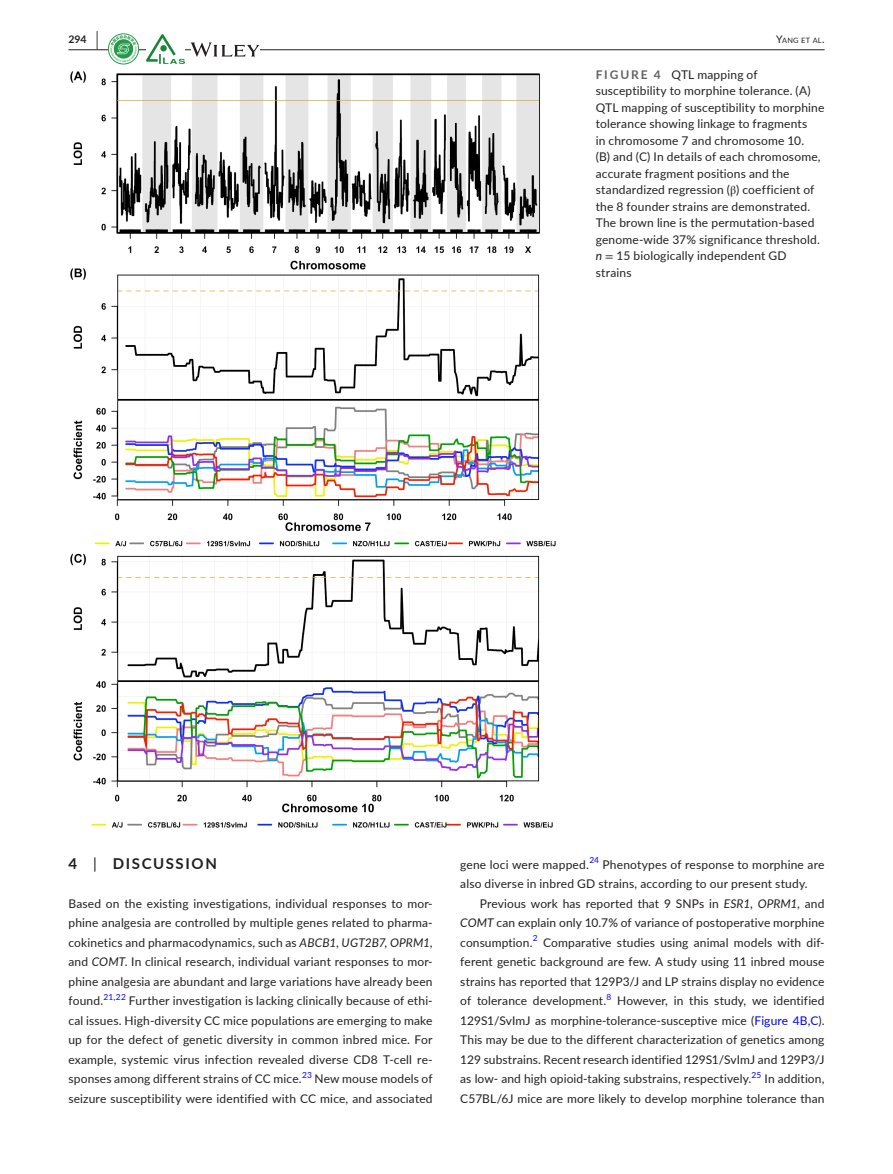
<style>
.page{position:relative;width:893px;height:1174px;background:#fff}
.page>*{position:absolute;margin:0;border:0;box-sizing:border-box;transform-origin:0 0}
.t1{font:700 15px "Lato";letter-spacing:.11em;color:#231f20}
.t2{font:12px/19.5px "Lato";letter-spacing:.015em;color:#231f20;text-align:justify}
.t3{font:700 10.5px "Lato";color:#231f20}
.t4{font:8.4px "Lato";color:#00f}
.t5{font:7.35px "Lato";letter-spacing:.03em;color:#231f20}
.s1{font-size:19.5px}
.s2{font-size:10.5px}
.s3{font-weight:700;color:#636366}
.s4{font-family:"STIX"}
.s5{font-style:italic}
.s6{font-weight:400}
.s7{color:#00f}
</style>
<div class="page">
<hr style="left:68px;top:49px;width:756px;height:1px;background:#231f20">
<svg style="left:191px;top:42px;width:68px;height:15px"></svg>
<img style="left:146px;top:34px;width:38px;height:30px">
<svg style="left:108px;top:34px;width:31px;height:30px"></svg>
<div style="left:108px;top:34px;width:31px;height:30px;border:1px solid #239b49;border-radius:50%"></div>
<svg style="left:110px;top:35px;width:27px;height:27px"></svg>
<img style="left:70px;top:71px;width:486px;height:757px">
<p class="t3" style="left:68px;top:31px;width:31px">294 <span class="s1">|</span></p>
<p class="t5" style="left:776px;top:35px;width:50px"><span class="s2">Y</span>ANG ET AL<span class="s2">.</span></p>
<p class="t2" style="left:596px;top:66px;width:230px;line-height:16.5px;text-align:left"><span class="s3">FIGURE 4</span> QTL mapping of susceptibility to morphine tolerance. (A)<br>QTL mapping of susceptibility to morphine tolerance showing linkage to fragments<br>in chromosome 7 and chromosome 10.<br>(B) and (C) In details of each chromosome, accurate fragment positions and the standardized regression (<span class="s4">β</span>) coefficient of the 8 founder strains are demonstrated.<br>The brown line is the permutation-based genome-wide 37% significance threshold. <span class="s5">n</span> <span class="s4">=</span> 15 biologically independent GD strains</p>
<p class="t1" style="left:68px;top:852px;width:150px">4 <span class="s6">|</span> DISCUSSION</p>
<p class="t2" style="left:68px;top:893px;width:366px">Based on the existing investigations, individual responses to mor&shy;phine analgesia are controlled by multiple genes related to pharma&shy;cokinetics and pharmacodynamics, such as <span class="s5">ABCB1</span>, <span class="s5">UGT2B7</span>, <span class="s5">OPRM1</span>, and <span class="s5">COMT</span>. In clinical research, individual variant responses to mor&shy;phine analgesia are abundant and large variations have already been found.<sup>21,22</sup> Further investigation is lacking clinically because of ethi&shy;cal issues. High-diversity CC mice populations are emerging to make up for the defect of genetic diversity in common inbred mice. For example, systemic virus infection revealed diverse CD8 T-cell re&shy;sponses among different strains of CC mice.<sup>23</sup> New mouse models of seizure susceptibility were identified with CC mice, and associated</p>
<p class="t2" style="left:460px;top:854px;width:366px">gene loci were mapped.<sup>24</sup> Phenotypes of response to morphine are also diverse in inbred GD strains, according to our present study.</p>
<p class="t2" style="left:460px;top:893px;width:366px;text-indent:20px">Previous work has reported that 9 SNPs in <span class="s5">ESR1</span>, <span class="s5">OPRM1</span>, and <span class="s5">COMT</span> can explain only 10.7% of variance of postoperative morphine consumption.</p>
<p class="t4" style="left:533px;top:932px;width:6px">2</p>
<p class="t2" style="left:460px;top:932px;width:366px;text-indent:83px">Comparative studies using animal models with dif&shy;ferent genetic background are few. A study using 11 inbred mouse strains has reported that 129P3/J and LP strains display no evidence of tolerance development.<sup>8</sup> However, in this study, we identified 129S1/SvImJ as morphine-tolerance-susceptive mice (<span class="s7">Figure 4B,C</span>).<br>This may be due to the different characterization of genetics among 129 substrains. Recent research identified 129S1/SvImJ and 129P3/J as low- and high opioid-taking substrains, respectively.<sup>25</sup> In addition, C57BL/6J mice are more likely to develop morphine tolerance than</p>
</div>
